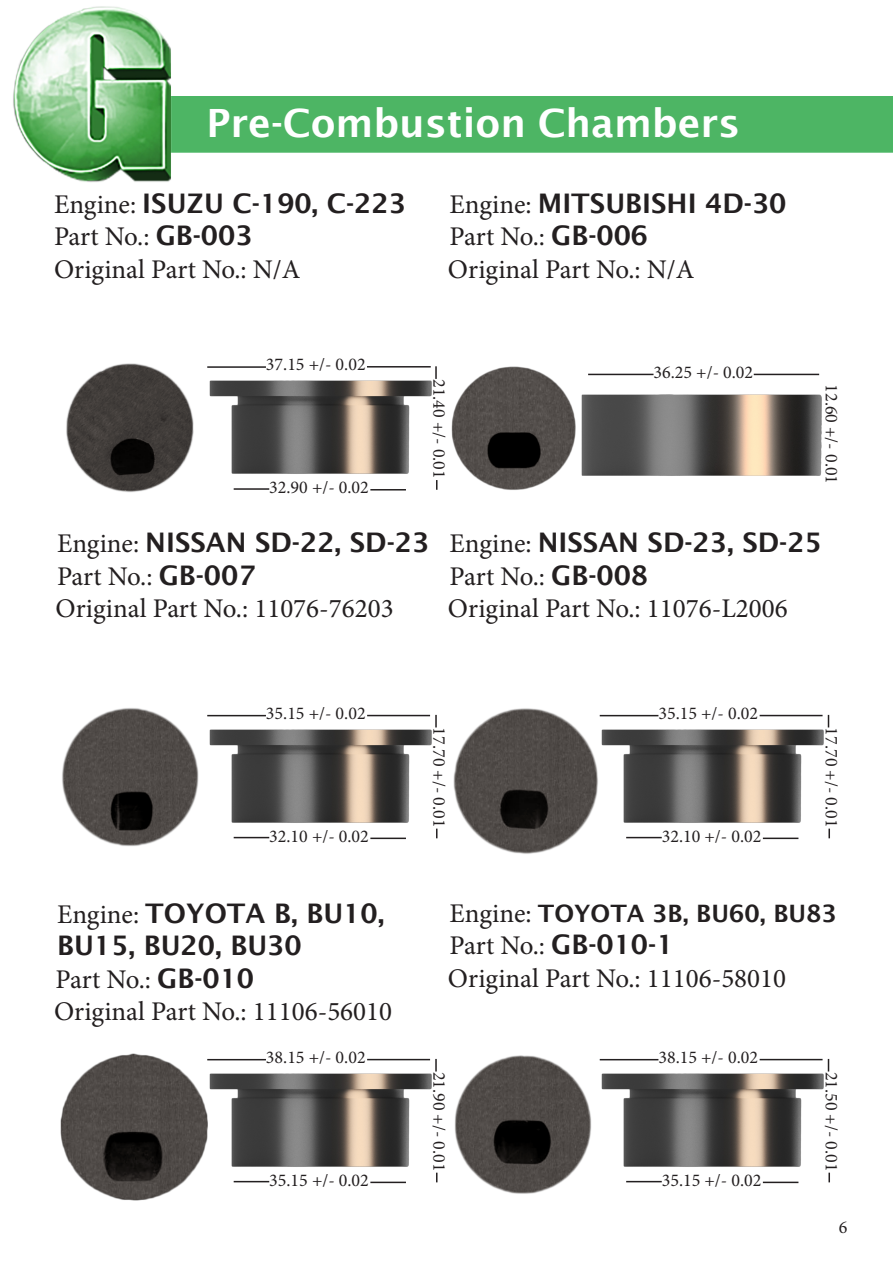
<style>
.page{position:relative;width:893px;height:1263px;background:#fff}
.page>*{position:absolute;margin:0;border:0;box-sizing:border-box;transform-origin:0 0}
.t1{font:600 39px "Lucida Sans";color:#fff}
.t2{font:27px "Minion Pro";color:#231f20}
.t3{font:600 27px/32.4px "Lucida Sans";color:#231f20}
.t4{font:600 24px "Lucida Sans";color:#231f20}
.t5{font:18px "Minion Pro";color:#231f20}
.s1{font-family:"Minion Pro";font-weight:400}
.s2{font-family:"Lucida Sans";font-weight:600}
.s3{font-family:"Minion Pro";font-weight:400;font-size:27px}
</style>
<div class="page">
<div style="left:54px;top:96px;width:839px;height:57px;background:#4db564;border:2px solid #4bb664"></div>
<img style="left:13px;top:6px;width:179px;height:176px">
<img style="left:597px;top:394px;width:225px;height:82px">
<hr style="left:588px;top:374px;width:65px;height:1px;background:#231f20">
<hr style="left:754px;top:374px;width:65px;height:1px;background:#231f20">
<img style="left:220px;top:380px;width:211px;height:94px">
<hr style="left:207px;top:366px;width:59px;height:2px;background:#231f20">
<hr style="left:370px;top:489px;width:36px;height:1px;background:#231f20">
<hr style="left:234px;top:488px;width:35px;height:2px;background:#231f20">
<hr style="left:367px;top:366px;width:64px;height:2px;background:#231f20">
<img style="left:217px;top:716px;width:214px;height:107px">
<hr style="left:207px;top:715px;width:59px;height:1px;background:#231f20">
<hr style="left:370px;top:837px;width:36px;height:2px;background:#231f20">
<hr style="left:234px;top:837px;width:35px;height:1px;background:#231f20">
<hr style="left:367px;top:715px;width:63px;height:1px;background:#231f20">
<img style="left:621px;top:716px;width:208px;height:113px">
<hr style="left:600px;top:715px;width:58px;height:1px;background:#231f20">
<hr style="left:763px;top:837px;width:35px;height:2px;background:#231f20">
<hr style="left:626px;top:837px;width:36px;height:1px;background:#231f20">
<svg style="left:828px;top:829px;width:2px;height:9px"></svg>
<svg style="left:828px;top:715px;width:1px;height:12px"></svg>
<hr style="left:760px;top:715px;width:62px;height:1px;background:#231f20">
<img style="left:233px;top:1060px;width:199px;height:107px">
<hr style="left:207px;top:1059px;width:59px;height:1px;background:#231f20">
<hr style="left:370px;top:1181px;width:36px;height:2px;background:#231f20">
<hr style="left:234px;top:1181px;width:35px;height:1px;background:#231f20">
<hr style="left:367px;top:1059px;width:63px;height:1px;background:#231f20">
<img style="left:613px;top:1060px;width:216px;height:113px">
<hr style="left:600px;top:1059px;width:58px;height:1px;background:#231f20">
<hr style="left:763px;top:1181px;width:35px;height:2px;background:#231f20">
<hr style="left:626px;top:1181px;width:36px;height:1px;background:#231f20">
<svg style="left:828px;top:1173px;width:2px;height:9px"></svg>
<svg style="left:828px;top:1059px;width:1px;height:12px"></svg>
<hr style="left:760px;top:1059px;width:62px;height:1px;background:#231f20">
<img style="left:66px;top:363px;width:154px;height:129px">
<img style="left:431px;top:366px;width:166px;height:124px">
<img style="left:62px;top:708px;width:155px;height:138px">
<img style="left:431px;top:708px;width:190px;height:146px">
<img style="left:60px;top:1053px;width:173px;height:148px">
<img style="left:435px;top:1055px;width:178px;height:139px">
<h1 class="t1" style="left:207px;top:100px;width:535px">Pre-Combustion Chambers</h1>
<p class="t3" style="left:54px;top:187px;width:353px"><span class="s1">Engine:</span> ISUZU C-190, C-223</p>
<p class="t2" style="left:54px;top:218px;width:200px">Part No.: <span class="s2">GB-003</span></p>
<p class="t2" style="left:54px;top:251px;width:248px">Original Part No.: N/A</p>
<p class="t3" style="left:449px;top:187px;width:339px"><span class="s1">Engine:</span> MITSUBISHI 4D-30</p>
<p class="t2" style="left:449px;top:218px;width:200px">Part No.: <span class="s2">GB-006</span></p>
<p class="t2" style="left:448px;top:251px;width:248px">Original Part No.: N/A</p>
<p class="t5" style="left:266px;top:353px;width:101px">37.15 +/- 0.02</p>
<p class="t5" style="left:269px;top:475px;width:101px">32.90 +/- 0.02</p>
<p class="t5" style="left:451px;top:379px;width:101px;rotate:90deg">21.40 +/- 0.01</p>
<p class="t5" style="left:653px;top:360px;width:101px">36.25 +/- 0.02</p>
<p class="t5" style="left:844px;top:384px;width:101px;rotate:90deg">12.60 +/- 0.01</p>
<p class="t3" style="left:57px;top:526px;width:374px"><span class="s1">Engine:</span> NISSAN SD-22, SD-23</p>
<p class="t2" style="left:57px;top:558px;width:200px">Part No.: <span class="s2">GB-007</span></p>
<p class="t2" style="left:56px;top:590px;width:340px">Original Part No.: 11076-76203</p>
<p class="t3" style="left:449px;top:526px;width:374px"><span class="s1">Engine:</span> NISSAN SD-23, SD-25</p>
<p class="t2" style="left:449px;top:558px;width:200px">Part No.: <span class="s2">GB-008</span></p>
<p class="t2" style="left:448px;top:590px;width:341px">Original Part No.: 11076-L2006</p>
<p class="t5" style="left:266px;top:701px;width:101px">35.15 +/- 0.02</p>
<p class="t5" style="left:658px;top:701px;width:101px">35.15 +/- 0.02</p>
<p class="t5" style="left:451px;top:727px;width:101px;rotate:90deg">17.70 +/- 0.01</p>
<p class="t5" style="left:844px;top:727px;width:101px;rotate:90deg">17.70 +/- 0.01</p>
<p class="t5" style="left:269px;top:824px;width:101px">32.10 +/- 0.02</p>
<p class="t5" style="left:662px;top:824px;width:101px">32.10 +/- 0.02</p>
<p class="t3" style="left:57px;top:897px;width:329px"><span class="s1">Engine:</span> TOYOTA B, BU10,<br>BU15, BU20, BU30</p>
<p class="t2" style="left:56px;top:961px;width:200px">Part No.: <span class="s2">GB-010</span></p>
<p class="t2" style="left:54px;top:993px;width:340px">Original Part No.: 11106-56010</p>
<p class="t4" style="left:449px;top:899px;width:389px"><span class="s3">Engine:</span> TOYOTA 3B, BU60, BU83</p>
<p class="t2" style="left:449px;top:927px;width:226px">Part No.: <span class="s2">GB-010-1</span></p>
<p class="t2" style="left:448px;top:960px;width:340px">Original Part No.: 11106-58010</p>
<p class="t5" style="left:266px;top:1045px;width:101px">38.15 +/- 0.02</p>
<p class="t5" style="left:658px;top:1045px;width:101px">38.15 +/- 0.02</p>
<p class="t5" style="left:451px;top:1071px;width:101px;rotate:90deg">21.90 +/- 0.01</p>
<p class="t5" style="left:844px;top:1071px;width:101px;rotate:90deg">21.50 +/- 0.01</p>
<p class="t5" style="left:269px;top:1168px;width:101px">35.15 +/- 0.02</p>
<p class="t5" style="left:662px;top:1168px;width:101px">35.15 +/- 0.02</p>
<p class="t5" style="left:839px;top:1215px;width:10px">6</p>
</div>
